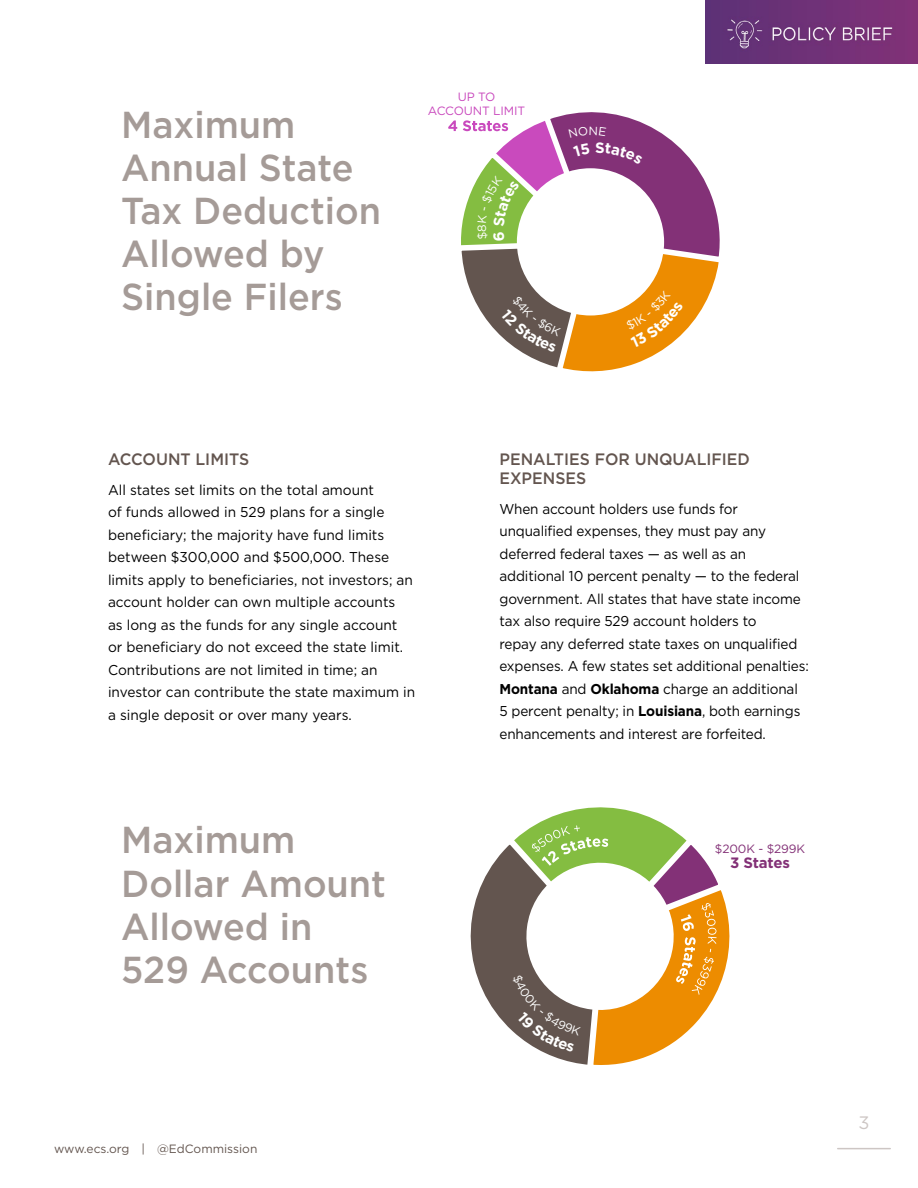
<style>
.page{position:relative;width:918px;height:1188px;background:#fff}
.page>*{position:absolute;margin:0;border:0;box-sizing:border-box;transform-origin:0 0}
.t1{font:500 37.5px/43.2px "Gotham";color:#a59b97;scale:.96 1}
.t2{font:18px "Gotham";color:#cdc6c4}
.t3{font:500 16.5px/18.9px "Gotham";color:#63554f;scale:.96 1}
.t4{font:700 15px "Gotham";letter-spacing:-.015em;color:#833177}
.t5{font:700 15px "Gotham";color:#fff}
.t6{font:14.25px/22.5px "Gotham";letter-spacing:-.01em;color:#000;scale:.95 1}
.t7{font:14.25px/22.5px "Gotham";letter-spacing:-.01em;color:#000;scale:.96 1}
.t8{font:12px "Gotham";color:#63554f}
.t9{font:12px/13.5px "Gotham";letter-spacing:-.01em;color:#c949bd;text-align:center}
.t10{font:12px "Gotham";letter-spacing:-.01em;color:#833177}
.s1{font-weight:700}
</style>
<div class="page">
<img style="left:705px;top:0;width:213px;height:64px">
<hr style="left:838px;top:1148px;width:52px;height:1px;background:#cdc6c4">
<svg style="left:535px;top:807px;width:130px;height:18px"></svg>
<svg style="left:470px;top:844px;width:42px;height:187px"></svg>
<svg style="left:512px;top:825px;width:218px;height:240px"></svg>
<svg style="left:448px;top:112px;width:272px;height:260px"></svg>
<h1 class="t1" style="left:121px;top:103px;width:272px">Maximum<br>Annual State<br>Tax Deduction<br>Allowed by<br>Single Filers</h1>
<p class="t9" style="left:428px;top:90px;width:99px">UP TO<br>ACCOUNT LIMIT</p>
<p class="t5" style="left:595px;top:138px;width:11px">S</p>
<p class="t3" style="left:108px;top:450px;width:149px">ACCOUNT LIMITS</p>
<p class="t7" style="left:108px;top:478px;width:322px">All states set limits on the total amount<br>of funds allowed in 529 plans for a single beneficiary; the majority have fund limits between $300,000 and $500,000. These limits apply to beneficiaries, not investors; an account holder can own multiple accounts<br>as long as the funds for any single account or beneficiary do not exceed the state limit.<br>Contributions are not limited in time; an investor can contribute the state maximum in a single deposit or over many years.</p>
<h1 class="t1" style="left:121px;top:818px;width:277px">Maximum<br>Dollar Amount<br>Allowed in<br>529 Accounts</h1>
<p class="t8" style="left:54px;top:1141px;width:205px">www.ecs.org | @EdCommission</p>
<p class="t3" style="left:500px;top:450px;width:262px">PENALTIES FOR UNQUALIFIED<br>EXPENSES</p>
<p class="t6" style="left:500px;top:497px;width:327px">When account holders use funds for unqualified expenses, they must pay any deferred federal taxes — as well as an additional 10 percent penalty — to the federal government. All states that have state income tax also require 529 account holders to<br>repay any deferred state taxes on unqualified expenses. A few states set additional penalties:<br><span class="s1">Montana</span> and <span class="s1">Oklahoma</span> charge an additional 5 percent penalty; in <span class="s1">Louisiana</span>, both earnings enhancements and interest are forfeited.</p>
<p class="t10" style="left:715px;top:841px;width:92px">$200K - $299K</p>
<p class="t4" style="left:730px;top:853px;width:62px">3 States</p>
<p class="t2" style="left:858px;top:1111px;width:13px">3</p>
</div>
